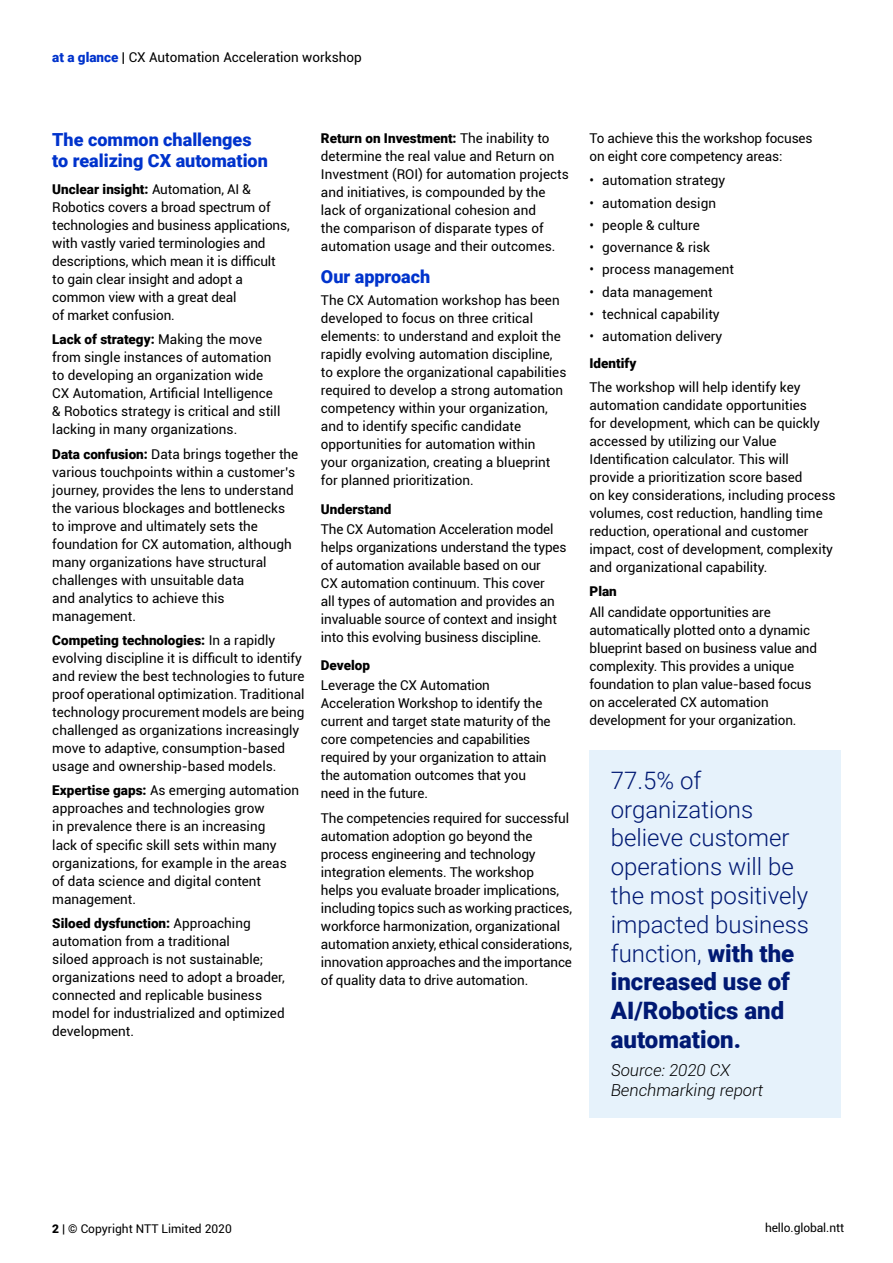
<style>
.page{position:relative;width:893px;height:1263px;background:#fff}
.page>*{position:absolute;margin:0;border:0;box-sizing:border-box;transform-origin:0 0}
.TEXT_QUOTATION{font:300 24px/28.8px "Roboto";color:#001973}
.HEADING_3{font:900 18px/21px "Roboto";color:#03c}
.TEXT_QUOTATION-2{font:italic 300 16.5px/19.8px "Roboto";color:#000}
.HEADING_4{font:13.5px/18px "Roboto";color:#000}
.BODY_COPY{font:13.5px/18px "Roboto";letter-spacing:-.01em;color:#000}
.HEADING_4-2{font:900 13.5px "Roboto";color:#000}
.t1{font:12px "Roboto";color:#000}
.s1{font-weight:900;color:#03c}
.s2{font-weight:900}
</style>
<div class="page">
<div style="left:589px;top:750px;width:252px;height:367px;background:#e6f2fb"></div>
<p class="BODY_COPY" style="left:52px;top:48px;width:311px"><span class="s1">at a glance</span> | CX Automation Acceleration workshop</p>
<p class="HEADING_3" style="left:52px;top:129px;width:217px">The common challenges to realizing CX automation</p>
<p class="HEADING_4" style="left:52px;top:180px;width:239px"><span class="s2">Unclear insight:</span> Automation, AI &amp; Robotics covers a broad spectrum of technologies and business applications, with vastly varied terminologies and descriptions, which mean it is difficult to gain clear insight and adopt a common view with a great deal<br>of market confusion.</p>
<p class="HEADING_4" style="left:52px;top:330px;width:230px"><span class="s2">Lack of strategy:</span> Making the move from single instances of automation to developing an organization wide CX Automation, Artificial Intelligence &amp; Robotics strategy is critical and still lacking in many organizations.</p>
<p class="HEADING_4" style="left:52px;top:444px;width:248px"><span class="s2">Data confusion:</span> Data brings together the various touchpoints within a customer’s journey, provides the lens to understand the various blockages and bottlenecks to improve and ultimately sets the foundation for CX automation, although many organizations have structural challenges with unsuitable data<br>and analytics to achieve this management.</p>
<p class="HEADING_4" style="left:52px;top:631px;width:254px"><span class="s2">Competing technologies:</span> In a rapidly evolving discipline it is difficult to identify and review the best technologies to future proof operational optimization. Traditional technology procurement models are being challenged as organizations increasingly move to adaptive, consumption-based usage and ownership-based models.</p>
<p class="HEADING_4" style="left:52px;top:781px;width:248px"><span class="s2">Expertise gaps:</span> As emerging automation approaches and technologies grow<br>in prevalence there is an increasing<br>lack of specific skill sets within many organizations, for example in the areas of data science and digital content management.</p>
<p class="HEADING_4" style="left:52px;top:913px;width:234px"><span class="s2">Siloed dysfunction:</span> Approaching automation from a traditional<br>siloed approach is not sustainable; organizations need to adopt a broader, connected and replicable business model for industrialized and optimized development.</p>
<p class="HEADING_4" style="left:321px;top:129px;width:249px"><span class="s2">Return on Investment:</span> The inability to determine the real value and Return on Investment (ROI) for automation projects and initiatives, is compounded by the lack of organizational cohesion and<br>the comparison of disparate types of automation usage and their outcomes.</p>
<p class="HEADING_3" style="left:321px;top:265px;width:111px">Our approach</p>
<p class="BODY_COPY" style="left:321px;top:291px;width:247px">The CX Automation workshop has been developed to focus on three critical elements: to understand and exploit the rapidly evolving automation discipline, to explore the organizational capabilities required to develop a strong automation competency within your organization, and to identify specific candidate opportunities for automation within<br>your organization, creating a blueprint for planned prioritization.</p>
<p class="HEADING_4-2" style="left:321px;top:499px;width:72px">Understand</p>
<p class="BODY_COPY" style="left:321px;top:519px;width:247px">The CX Automation Acceleration model helps organizations understand the types of automation available based on our<br>CX automation continuum. This cover<br>all types of automation and provides an invaluable source of context and insight into this evolving business discipline.</p>
<p class="HEADING_4-2" style="left:321px;top:656px;width:51px">Develop</p>
<p class="BODY_COPY" style="left:321px;top:676px;width:231px">Leverage the CX Automation Acceleration Workshop to identify the current and target state maturity of the core competencies and capabilities required by your organization to attain the automation outcomes that you need in the future.</p>
<p class="BODY_COPY" style="left:321px;top:808px;width:253px">The competencies required for successful automation adoption go beyond the process engineering and technology integration elements. The workshop<br>helps you evaluate broader implications, including topics such as working practices, workforce harmonization, organizational automation anxiety, ethical considerations, innovation approaches and the importance of quality data to drive automation.</p>
<p class="BODY_COPY" style="left:589px;top:129px;width:225px">To achieve this the workshop focuses on eight core competency areas:</p>
<p class="BODY_COPY" style="left:589px;top:171px;width:137px">• automation strategy</p>
<p class="BODY_COPY" style="left:589px;top:193px;width:128px">• automation design</p>
<p class="BODY_COPY" style="left:589px;top:216px;width:112px">• people &amp; culture</p>
<p class="BODY_COPY" style="left:589px;top:238px;width:122px">• governance &amp; risk</p>
<p class="BODY_COPY" style="left:589px;top:260px;width:146px">• process management</p>
<p class="BODY_COPY" style="left:589px;top:282px;width:125px">• data management</p>
<p class="BODY_COPY" style="left:589px;top:305px;width:132px">• technical capability</p>
<p class="BODY_COPY" style="left:589px;top:327px;width:134px">• automation delivery</p>
<p class="HEADING_4-2" style="left:589px;top:353px;width:48px">Identify</p>
<p class="HEADING_4" style="left:589px;top:378px;width:247px">The workshop will help identify key automation candidate opportunities<br>for development, which can be quickly accessed by utilizing our Value Identification calculator. This will provide a prioritization score based<br>on key considerations, including process volumes, cost reduction, handling time reduction, operational and customer impact, cost of development, complexity and organizational capability.</p>
<p class="HEADING_4-2" style="left:589px;top:582px;width:29px">Plan</p>
<p class="BODY_COPY" style="left:589px;top:602px;width:229px">All candidate opportunities are automatically plotted onto a dynamic blueprint based on business value and complexity. This provides a unique foundation to plan value-based focus on accelerated CX automation development for your organization.</p>
<p class="TEXT_QUOTATION" style="left:611px;top:765px;width:200px">77.5% of organizations believe customer operations will be the most positively impacted business function, <span class="s2">with the increased use of<br>AI/Robotics and automation.</span></p>
<p class="TEXT_QUOTATION-2" style="left:611px;top:1060px;width:154px">Source: 2020 CX<br>Benchmarking report</p>
<p class="t1" style="left:52px;top:1220px;width:181px"><span class="s2">2 |</span> © Copyright NTT Limited 2020</p>
<p class="t1" style="left:765px;top:1220px;width:81px">hello.global.ntt</p>
</div>
